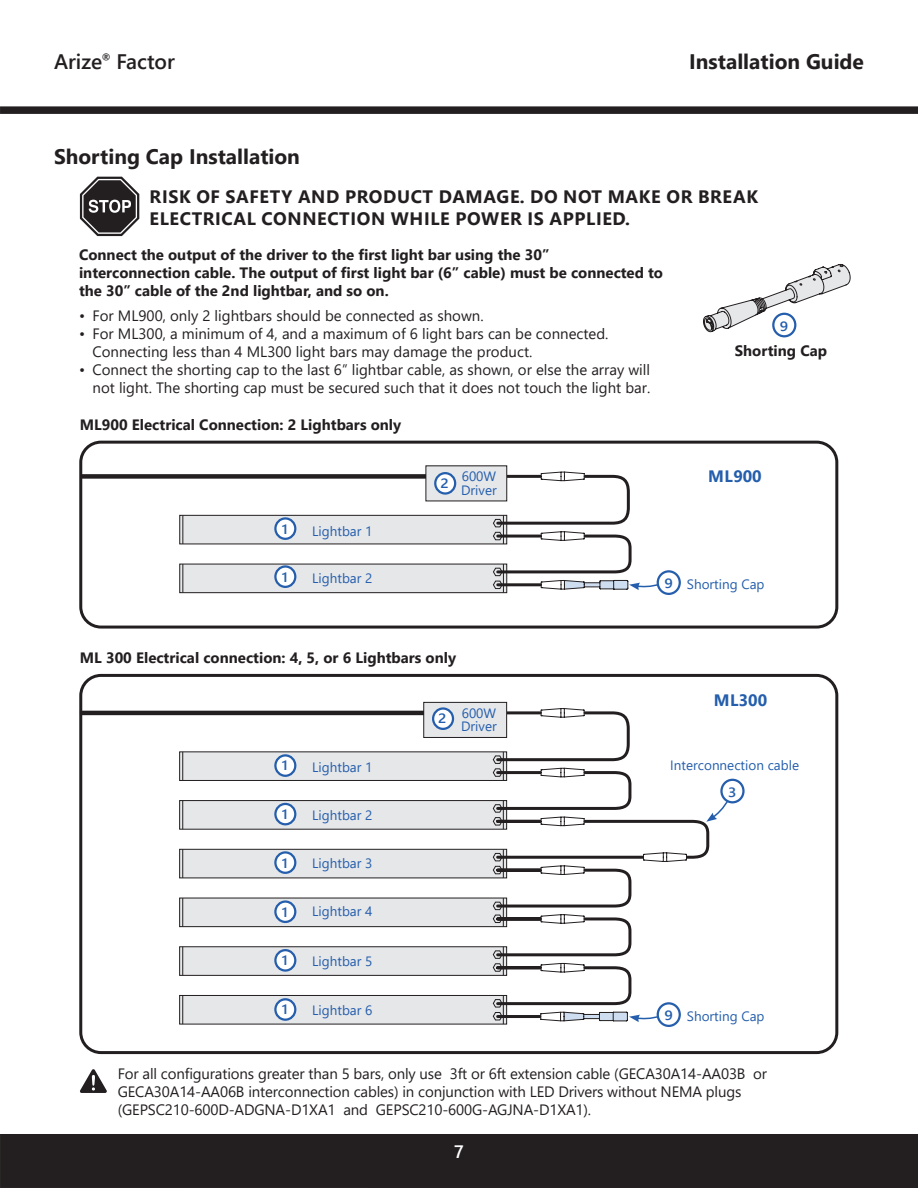
<style>
.page{position:relative;width:918px;height:1188px;background:#fff}
.page>*{position:absolute;margin:0;border:0;box-sizing:border-box;transform-origin:0 0}
.t1{font:700 21px "Segoe UI";color:#231f20}
.t2{font:600 21px "Segoe UI";color:#231f20}
.t3{font:700 18px/21.6px "Segoe UI";letter-spacing:.035em;color:#231f20}
.t4{font:600 18px "Segoe UI";color:#fff}
.t5{font:700 16.5px "Segoe UI";letter-spacing:.01em;color:#245eac}
.t6{font:15px/18px "Segoe UI";color:#231f20}
.t7{font:700 15px/18px "Segoe UI";color:#231f20}
.t8{font:13.5px "Segoe UI";color:#245eac}
.t9{font:600 13.5px "Segoe UI";color:#245eac;scale:1.12 1}
</style>
<div class="page">
<div style="left:0;top:1134px;width:918px;height:54px;background:#231f20"></div>
<div style="left:0;top:106px;width:918px;height:8px;background:#231f20"></div>
<div style="left:79px;top:441px;width:759px;height:188px;border:3px solid #231f20;border-radius:20px"></div>
<div style="left:79px;top:674px;width:759px;height:380px;border:3px solid #231f20;border-radius:20px"></div>
<div style="left:180px;top:515px;width:327px;height:29px;background:#e6e7e9"></div>
<div style="left:179px;top:515px;width:328px;height:29px;border:1px solid #231f20"></div>
<svg style="left:182px;top:515px;width:1px;height:29px"></svg>
<div style="left:180px;top:564px;width:327px;height:29px;background:#e6e7e9"></div>
<div style="left:179px;top:564px;width:328px;height:29px;border:1px solid #231f20"></div>
<svg style="left:182px;top:564px;width:1px;height:29px"></svg>
<div style="left:80px;top:474px;width:378px;height:5px;background:#231f20"></div>
<div style="left:426px;top:466px;width:81px;height:35px;background:#e6e7e9"></div>
<svg style="left:711px;top:798px;width:20px;height:23px"></svg>
<div style="left:180px;top:752px;width:327px;height:28px;background:#e6e7e9"></div>
<div style="left:179px;top:751px;width:328px;height:30px;border:1px solid #231f20"></div>
<svg style="left:182px;top:752px;width:1px;height:28px"></svg>
<svg style="left:492px;top:752px;width:3px;height:28px"></svg>
<div style="left:180px;top:801px;width:327px;height:28px;background:#e6e7e9"></div>
<div style="left:179px;top:800px;width:328px;height:30px;border:1px solid #231f20"></div>
<svg style="left:182px;top:801px;width:1px;height:28px"></svg>
<svg style="left:492px;top:801px;width:3px;height:28px"></svg>
<div style="left:180px;top:849px;width:327px;height:29px;background:#e6e7e9"></div>
<div style="left:179px;top:849px;width:328px;height:29px;border:1px solid #231f20"></div>
<svg style="left:182px;top:849px;width:1px;height:29px"></svg>
<svg style="left:492px;top:849px;width:3px;height:29px"></svg>
<div style="left:180px;top:898px;width:327px;height:29px;background:#e6e7e9"></div>
<div style="left:179px;top:898px;width:328px;height:29px;border:1px solid #231f20"></div>
<svg style="left:182px;top:898px;width:1px;height:29px"></svg>
<svg style="left:492px;top:898px;width:3px;height:29px"></svg>
<div style="left:180px;top:947px;width:327px;height:28px;background:#e6e7e9"></div>
<div style="left:179px;top:946px;width:328px;height:30px;border:1px solid #231f20"></div>
<svg style="left:182px;top:947px;width:1px;height:28px"></svg>
<svg style="left:492px;top:947px;width:3px;height:28px"></svg>
<div style="left:180px;top:995px;width:327px;height:29px;background:#e6e7e9"></div>
<div style="left:179px;top:995px;width:328px;height:29px;border:1px solid #231f20"></div>
<svg style="left:182px;top:995px;width:1px;height:29px"></svg>
<svg style="left:492px;top:995px;width:12px;height:29px"></svg>
<svg style="left:495px;top:710px;width:216px;height:310px"></svg>
<hr style="left:80px;top:711px;width:378px;height:4px;background:#231f20">
<div style="left:424px;top:702px;width:83px;height:35px;background:#e6e7e9"></div>
<div style="left:423px;top:702px;width:84px;height:36px;border:1px solid #231f20"></div>
<svg style="left:540px;top:708px;width:45px;height:10px"></svg>
<svg style="left:540px;top:767px;width:45px;height:11px"></svg>
<svg style="left:540px;top:816px;width:45px;height:11px"></svg>
<svg style="left:643px;top:852px;width:44px;height:10px"></svg>
<svg style="left:540px;top:865px;width:45px;height:10px"></svg>
<svg style="left:540px;top:914px;width:45px;height:10px"></svg>
<svg style="left:540px;top:963px;width:45px;height:10px"></svg>
<svg style="left:80px;top:1069px;width:27px;height:24px"></svg>
<svg style="left:703px;top:264px;width:148px;height:70px"></svg>
<div style="left:773px;top:314px;width:22px;height:22px;background:#fff;border-radius:50%"></div>
<div style="left:772px;top:313px;width:24px;height:24px;border:2px solid #245eac;border-radius:50%"></div>
<svg style="left:275px;top:518px;width:20px;height:21px"></svg>
<div style="left:274px;top:517px;width:22px;height:23px;border:2px solid #245eac;border-radius:50%"></div>
<svg style="left:275px;top:567px;width:20px;height:20px"></svg>
<div style="left:274px;top:565px;width:22px;height:23px;border:2px solid #245eac;border-radius:50%"></div>
<svg style="left:275px;top:755px;width:20px;height:21px"></svg>
<div style="left:274px;top:754px;width:22px;height:23px;border:2px solid #245eac;border-radius:50%"></div>
<div style="left:275px;top:804px;width:20px;height:20px;background:#fff;border-radius:50%"></div>
<div style="left:274px;top:803px;width:22px;height:22px;border:2px solid #245eac;border-radius:50%"></div>
<svg style="left:275px;top:852px;width:20px;height:21px"></svg>
<div style="left:274px;top:851px;width:22px;height:23px;border:2px solid #245eac;border-radius:50%"></div>
<svg style="left:275px;top:902px;width:20px;height:20px"></svg>
<div style="left:274px;top:900px;width:22px;height:23px;border:2px solid #245eac;border-radius:50%"></div>
<svg style="left:275px;top:950px;width:20px;height:21px"></svg>
<div style="left:274px;top:949px;width:22px;height:23px;border:2px solid #245eac;border-radius:50%"></div>
<svg style="left:275px;top:999px;width:20px;height:21px"></svg>
<div style="left:274px;top:998px;width:22px;height:23px;border:2px solid #245eac;border-radius:50%"></div>
<div style="left:433px;top:709px;width:20px;height:20px;background:#fff;border-radius:50%"></div>
<div style="left:432px;top:707px;width:22px;height:23px;border:2px solid #245eac;border-radius:50%"></div>
<svg style="left:435px;top:473px;width:20px;height:21px"></svg>
<div style="left:434px;top:472px;width:22px;height:23px;border:2px solid #245eac;border-radius:50%"></div>
<svg style="left:493px;top:471px;width:170px;height:122px"></svg>
<div style="left:658px;top:571px;width:22px;height:23px;background:#fff;border-radius:50%"></div>
<div style="left:657px;top:570px;width:24px;height:25px;border:2px solid #245eac;border-radius:50%"></div>
<svg style="left:540px;top:1011px;width:119px;height:11px"></svg>
<div style="left:658px;top:1003px;width:22px;height:23px;background:#fff;border-radius:50%"></div>
<div style="left:657px;top:1002px;width:24px;height:25px;border:2px solid #245eac;border-radius:50%"></div>
<div style="left:721px;top:780px;width:22px;height:22px;background:#fff;border-radius:50%"></div>
<div style="left:720px;top:779px;width:25px;height:24px;border:2px solid #245eac;border-radius:50%"></div>
<svg style="left:80px;top:177px;width:59px;height:59px"></svg>
<h1 class="t2" style="left:54px;top:42px;width:122px">Arize<sup>®</sup> Factor</h1>
<h1 class="t1" style="left:689px;top:42px;width:176px">Installation Guide</h1>
<p class="t1" style="left:54px;top:137px;width:248px">Shorting Cap Installation</p>
<p class="t3" style="left:150px;top:185px;width:610px">RISK OF SAFETY AND PRODUCT DAMAGE. DO NOT MAKE OR BREAK<br>ELECTRICAL CONNECTION WHILE POWER IS APPLIED.</p>
<p class="t7" style="left:79px;top:244px;width:586px">Connect the output of the driver to the first light bar using the 30” interconnection cable. The output of first light bar (6” cable) must be connected to the 30” cable of the 2nd lightbar, and so on.</p>
<p class="t6" style="left:79px;top:305px;width:406px">• For ML900, only 2 lightbars should be connected as shown.</p>
<p class="t6" style="left:93px;top:323px;width:517px;text-indent:-14px">• For ML300, a minimum of 4, and a maximum of 6 light bars can be connected.<br>Connecting less than 4 ML300 light bars may damage the product.</p>
<p class="t6" style="left:79px;top:359px;width:573px;text-align:right">• Connect the shorting cap to the last 6” lightbar cable, as shown, or else the array will not light. The shorting cap must be secured such that it does not touch the light bar.</p>
<p class="t7" style="left:80px;top:415px;width:323px">ML900 Electrical Connection: 2 Lightbars only</p>
<p class="t9" style="left:440px;top:470px;width:9px">2</p>
<p class="t8" style="left:462px;top:464px;width:36px">600W</p>
<p class="t8" style="left:461px;top:477px;width:37px">Driver</p>
<p class="t9" style="left:780px;top:313px;width:9px">9</p>
<p class="t7" style="left:735px;top:340px;width:94px">Shorting Cap</p>
<p class="t5" style="left:708px;top:460px;width:55px">ML900</p>
<p class="t9" style="left:282px;top:516px;width:7px">1</p>
<p class="t9" style="left:282px;top:564px;width:7px">1</p>
<p class="t8" style="left:312px;top:518px;width:62px">Lightbar 1</p>
<p class="t8" style="left:312px;top:566px;width:62px">Lightbar 2</p>
<p class="t7" style="left:80px;top:648px;width:378px">ML 300 Electrical connection: 4, 5, or 6 Lightbars only</p>
<p class="t9" style="left:282px;top:753px;width:7px">1</p>
<p class="t9" style="left:282px;top:801px;width:7px">1</p>
<p class="t9" style="left:282px;top:850px;width:7px">1</p>
<p class="t9" style="left:282px;top:899px;width:7px">1</p>
<p class="t9" style="left:282px;top:948px;width:7px">1</p>
<p class="t9" style="left:282px;top:997px;width:7px">1</p>
<p class="t8" style="left:312px;top:755px;width:62px">Lightbar 1</p>
<p class="t8" style="left:312px;top:802px;width:62px">Lightbar 2</p>
<p class="t8" style="left:312px;top:851px;width:62px">Lightbar 3</p>
<p class="t8" style="left:312px;top:898px;width:62px">Lightbar 4</p>
<p class="t8" style="left:312px;top:949px;width:62px">Lightbar 5</p>
<p class="t8" style="left:312px;top:998px;width:62px">Lightbar 6</p>
<p class="t9" style="left:438px;top:706px;width:9px">2</p>
<p class="t8" style="left:462px;top:700px;width:36px">600W</p>
<p class="t8" style="left:461px;top:714px;width:37px">Driver</p>
<p class="t9" style="left:664px;top:571px;width:9px">9</p>
<p class="t8" style="left:687px;top:571px;width:79px">Shorting Cap</p>
<p class="t5" style="left:714px;top:685px;width:55px">ML300</p>
<p class="t8" style="left:670px;top:753px;width:130px">Interconnection cable</p>
<p class="t9" style="left:728px;top:779px;width:9px">3</p>
<p class="t9" style="left:664px;top:1003px;width:9px">9</p>
<p class="t8" style="left:687px;top:1003px;width:79px">Shorting Cap</p>
<p class="t6" style="left:118px;top:1063px;width:651px">For all configurations greater than 5 bars, only use 3ft or 6ft extension cable (GECA30A14-AA03B or<br>GECA30A14-AA06B interconnection cables) in conjunction with LED Drivers without NEMA plugs (GEPSC210-600D-ADGNA-D1XA1 and GEPSC210-600G-AGJNA-D1XA1).</p>
<p class="t4" style="left:454px;top:1135px;width:11px">7</p>
</div>
